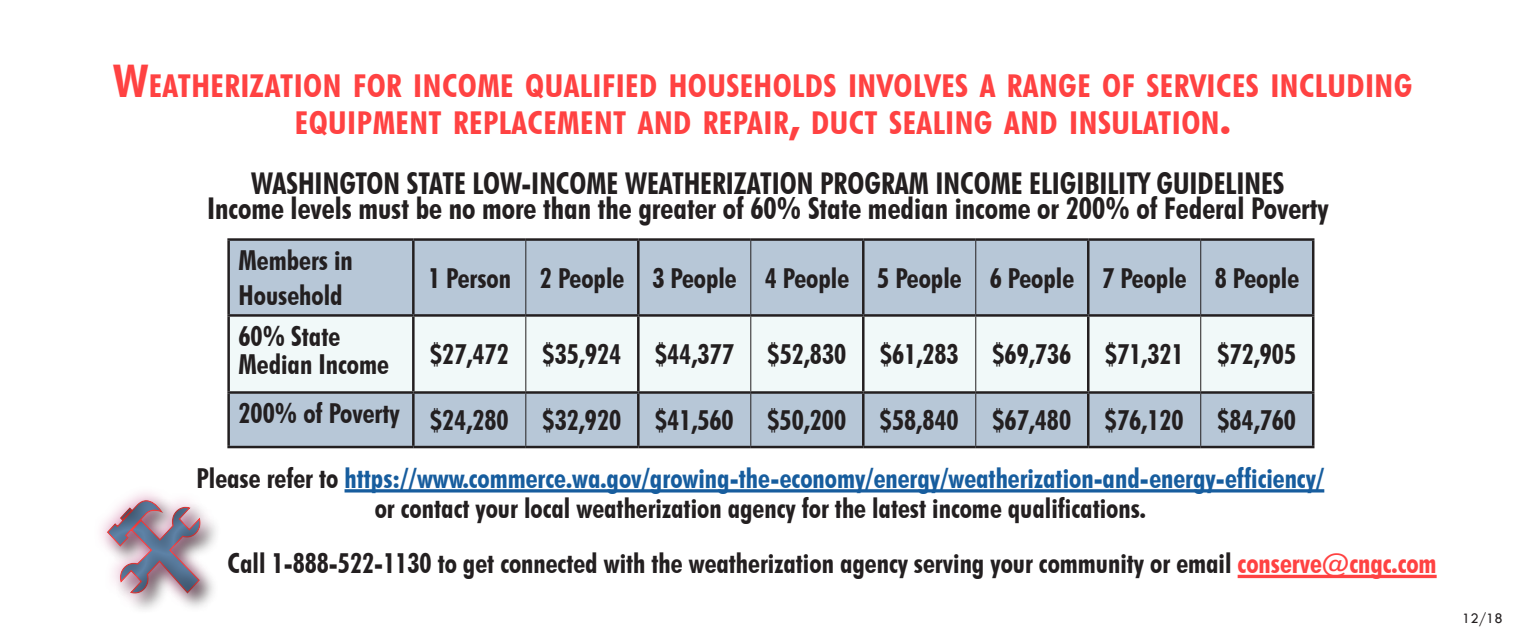
<style>
.page{position:relative;width:1530px;height:630px;background:#fff}
.page>*{position:absolute;margin:0;border:0;box-sizing:border-box;transform-origin:0 0}
.t1{font:700 condensed 31.5px/37.5px "Futura BT";letter-spacing:.015em;color:#ff4242;text-align:center;scale:1.07 1}
.t2{font:700 condensed 30px/25px "Futura BT";color:#231f20;text-align:center}
.t3{font:700 condensed 27.5px/35px "Futura BT";color:#231f20}
.t4{font:700 condensed 27.5px/30px "Futura BT";color:#175d9e;text-align:center}
.t5{font:15px "Tw Cen";color:#231f20}
.s1{font-size:45px}
.s2{color:#231f20}
.s3{color:#ff4242}
</style>
<div class="page">
<hr style="left:1238px;top:575px;width:199px;height:3px;background:#ff4242">
<div style="left:93px;top:485px;width:123px;height:124px;background:#c69;opacity:.75"></div>
<div style="left:106px;top:499px;width:120px;height:95px;background:#231f20;opacity:.5"></div>
<svg style="left:345px;top:489px;width:979px;height:4px"></svg>
<div style="left:230px;top:241px;width:1082px;height:205px;background:#b7c7d7"></div>
<div style="left:230px;top:317px;width:1082px;height:74px;background:#f1f9f9"></div>
<hr style="left:227px;top:238px;width:186px;height:3px;background:#231f20">
<hr style="left:227px;top:241px;width:3px;height:73px;background:#231f20">
<hr style="left:413px;top:238px;width:113px;height:3px;background:#231f20">
<hr style="left:412px;top:241px;width:3px;height:73px;background:#231f20">
<hr style="left:526px;top:238px;width:112px;height:3px;background:#231f20">
<hr style="left:638px;top:238px;width:113px;height:3px;background:#231f20">
<hr style="left:637px;top:241px;width:3px;height:73px;background:#231f20">
<hr style="left:751px;top:238px;width:112px;height:3px;background:#231f20">
<hr style="left:863px;top:238px;width:113px;height:3px;background:#231f20">
<hr style="left:862px;top:241px;width:3px;height:73px;background:#231f20">
<hr style="left:976px;top:238px;width:112px;height:3px;background:#231f20">
<hr style="left:1088px;top:238px;width:113px;height:3px;background:#231f20">
<hr style="left:1087px;top:241px;width:3px;height:73px;background:#231f20">
<hr style="left:1201px;top:238px;width:113px;height:3px;background:#231f20">
<hr style="left:1312px;top:241px;width:2px;height:73px;background:#231f20">
<hr style="left:227px;top:314px;width:186px;height:3px;background:#231f20">
<hr style="left:227px;top:317px;width:3px;height:74px;background:#231f20">
<hr style="left:413px;top:314px;width:113px;height:3px;background:#231f20">
<hr style="left:412px;top:317px;width:3px;height:74px;background:#231f20">
<hr style="left:526px;top:314px;width:112px;height:3px;background:#231f20">
<hr style="left:638px;top:314px;width:113px;height:3px;background:#231f20">
<hr style="left:637px;top:317px;width:3px;height:74px;background:#231f20">
<hr style="left:751px;top:314px;width:112px;height:3px;background:#231f20">
<hr style="left:863px;top:314px;width:113px;height:3px;background:#231f20">
<hr style="left:862px;top:317px;width:3px;height:74px;background:#231f20">
<hr style="left:976px;top:314px;width:112px;height:3px;background:#231f20">
<hr style="left:1088px;top:314px;width:113px;height:3px;background:#231f20">
<hr style="left:1087px;top:317px;width:3px;height:74px;background:#231f20">
<hr style="left:1201px;top:314px;width:113px;height:3px;background:#231f20">
<hr style="left:1312px;top:317px;width:2px;height:74px;background:#231f20">
<hr style="left:227px;top:391px;width:186px;height:3px;background:#231f20">
<hr style="left:227px;top:394px;width:3px;height:52px;background:#231f20">
<hr style="left:413px;top:391px;width:113px;height:3px;background:#231f20">
<hr style="left:412px;top:394px;width:3px;height:52px;background:#231f20">
<hr style="left:526px;top:391px;width:112px;height:3px;background:#231f20">
<hr style="left:638px;top:391px;width:113px;height:3px;background:#231f20">
<hr style="left:637px;top:394px;width:3px;height:52px;background:#231f20">
<hr style="left:751px;top:391px;width:112px;height:3px;background:#231f20">
<hr style="left:863px;top:391px;width:113px;height:3px;background:#231f20">
<hr style="left:862px;top:394px;width:3px;height:52px;background:#231f20">
<hr style="left:976px;top:391px;width:112px;height:3px;background:#231f20">
<hr style="left:1088px;top:391px;width:113px;height:3px;background:#231f20">
<hr style="left:1087px;top:394px;width:3px;height:52px;background:#231f20">
<hr style="left:1201px;top:391px;width:113px;height:3px;background:#231f20">
<hr style="left:1312px;top:394px;width:2px;height:52px;background:#231f20">
<hr style="left:227px;top:446px;width:186px;height:2px;background:#231f20">
<hr style="left:413px;top:446px;width:113px;height:2px;background:#231f20">
<hr style="left:526px;top:446px;width:112px;height:2px;background:#231f20">
<hr style="left:638px;top:446px;width:113px;height:2px;background:#231f20">
<hr style="left:751px;top:446px;width:112px;height:2px;background:#231f20">
<hr style="left:863px;top:446px;width:113px;height:2px;background:#231f20">
<hr style="left:976px;top:446px;width:112px;height:2px;background:#231f20">
<hr style="left:1088px;top:446px;width:113px;height:2px;background:#231f20">
<hr style="left:1201px;top:446px;width:113px;height:2px;background:#231f20">
<hr style="left:525px;top:241px;width:1px;height:73px;background:#231f20">
<hr style="left:750px;top:241px;width:1px;height:73px;background:#231f20">
<hr style="left:975px;top:241px;width:1px;height:73px;background:#231f20">
<hr style="left:1200px;top:241px;width:1px;height:73px;background:#231f20">
<hr style="left:525px;top:317px;width:1px;height:74px;background:#231f20">
<hr style="left:750px;top:317px;width:1px;height:74px;background:#231f20">
<hr style="left:975px;top:317px;width:1px;height:74px;background:#231f20">
<hr style="left:1200px;top:317px;width:1px;height:74px;background:#231f20">
<hr style="left:525px;top:394px;width:1px;height:52px;background:#231f20">
<hr style="left:750px;top:394px;width:1px;height:52px;background:#231f20">
<hr style="left:975px;top:394px;width:1px;height:52px;background:#231f20">
<hr style="left:1200px;top:394px;width:1px;height:52px;background:#231f20">
<p class="t1" style="left:113px;top:66px;width:1216px"><span class="s1">W</span>EATHERIZATION FOR INCOME QUALIFIED HOUSEHOLDS INVOLVES A RANGE OF SERVICES INCLUDING<br>EQUIPMENT REPLACEMENT AND REPAIR<span class="s1">,</span> DUCT SEALING AND INSULATION<span class="s1">.</span></p>
<p class="t2" style="left:207px;top:170px;width:1123px">WASHINGTON STATE LOW-INCOME WEATHERIZATION PROGRAM INCOME ELIGIBILITY GUIDELINES<br>Income levels must be no more than the greater of 60% State median income or 200% of Federal Poverty</p>
<p class="t3" style="left:239px;top:243px;width:116px">Members in<br>Household</p>
<p class="t3" style="left:428px;top:260px;width:873px">1 Person 2 People 3 People 4 People 5 People 6 People 7 People 8 People</p>
<p class="t3" style="left:239px;top:323px;width:152px;line-height:27.5px">60% State<br>Median Income</p>
<p class="t3" style="left:430px;top:337px;width:867px">$27,472 $35,924 $44,377 $52,830 $61,283 $69,736 $71,321 $72,905</p>
<p class="t3" style="left:238px;top:403px;width:1059px">200% of Poverty $24,280 $32,920 $41,560 $50,200 $58,840 $67,480 $76,120 $84,760</p>
<p class="t4" style="left:196px;top:463px;width:1129px"><span class="s2">Please refer to</span> https://www.commerce.wa.gov/growing-the-economy/energy/weatherization-and-energy-efficiency/ <span class="s2">or contact your local weatherization agency for the latest income qualifications.</span></p>
<p class="t3" style="left:228px;top:546px;width:1211px">Call 1-888-522-1130 to get connected with the weatherization agency serving your community or email <span class="s3">conserve@cngc.com</span></p>
<p class="t5" style="left:1462px;top:609px;width:42px">12/18</p>
</div>
